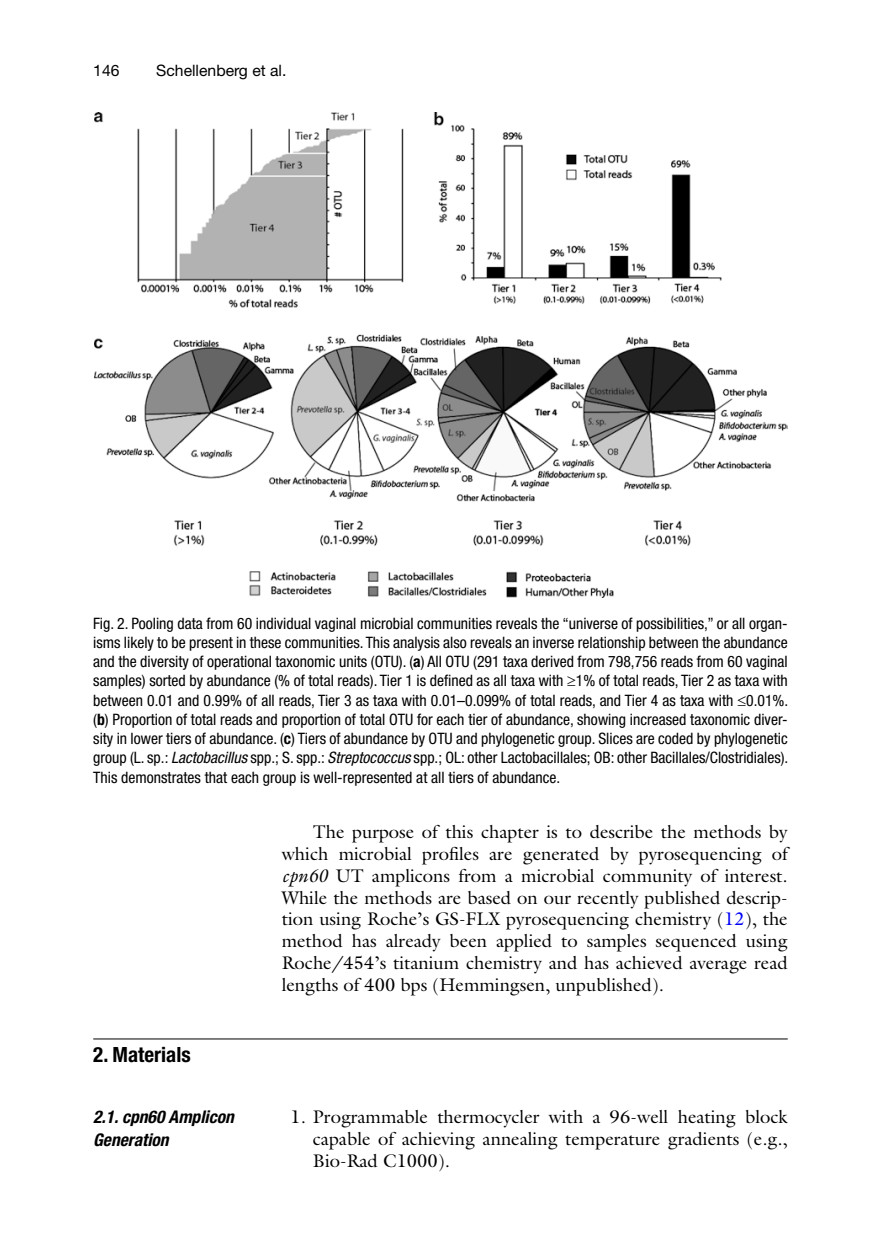
<style>
.page{position:relative;width:882px;height:1260px;background:#fff}
.page>*{position:absolute;margin:0;border:0;box-sizing:border-box;transform-origin:0 0}
.t1{font:700 condensed 21px "Helvetica Neue";color:#000}
.t2{font:18.38px/21.9px "Galliard";color:#000;text-align:justify}
.t3{font:italic 700 condensed 17.5px/22.8px "Helvetica Neue";color:#000}
.t4{font:condensed 15.75px/19.2px "Helvetica Neue";color:#000;text-align:justify}
.t5{font:15.75px "Helvetica Neue";color:#000}
.s1{font-weight:700}
.s2{font-style:italic}
.s3{color:#0000fa}
</style>
<div class="page">
<hr style="left:93px;top:1039px;width:695px;height:1px;background:#000">
<img style="left:94px;top:113px;width:693px;height:484px">
<p class="t5" style="left:93px;top:61px;width:28px">146</p>
<p class="t5" style="left:156px;top:61px;width:132px">Schellenberg et al.</p>
<p class="t4" style="left:93px;top:613px;width:697px">Fig. 2. Pooling data from 60 individual vaginal microbial communities reveals the “universe of possibilities,” or all organ&shy;isms likely to be present in these communities. This analysis also reveals an inverse relationship between the abundance and the diversity of operational taxonomic units (OTU). (<span class="s1">a</span>) All OTU (291 taxa derived from 798,756 reads from 60 vaginal samples) sorted by abundance (% of total reads). Tier 1 is defined as all taxa with 1% of total reads, Tier 2 as taxa with between 0.01 and 0.99% of all reads, Tier 3 as taxa with 0.01–0.099% of total reads, and Tier 4 as taxa with 0.01%. (<span class="s1">b</span>) Proportion of total reads and proportion of total OTU for each tier of abundance, showing increased taxonomic diver&shy;sity in lower tiers of abundance. (<span class="s1">c</span>) Tiers of abundance by OTU and phylogenetic group. Slices are coded by phylogenetic group (L. sp.: <span class="s2">Lactobacillus</span> spp.; S. spp.: <span class="s2">Streptococcus</span> spp.; OL: other Lactobacillales; OB: other Bacillales/Clostridiales).<br>This demonstrates that each group is well-represented at all tiers of abundance.</p>
<h1 class="t1" style="left:93px;top:1042px;width:99px">2. Materials</h1>
<p class="t3" style="left:93px;top:1105px;width:142px">2.1. cpn60 Amplicon<br>Generation</p>
<p class="t2" style="left:282px;top:821px;width:508px;text-indent:31px">The purpose of this chapter is to describe the methods by which microbial profiles are generated by pyrosequencing of <span class="s2">cpn60</span> UT amplicons from a microbial community of interest.<br>While the methods are based on our recently published descrip&shy;tion using Roche’s GS-FLX pyrosequencing chemistry (<span class="s3">12</span>), the method has already been applied to samples sequenced using Roche/454’s titanium chemistry and has achieved average read lengths of 400 bps (Hemmingsen, unpublished).</p>
<p class="t2" style="left:313px;top:1106px;width:476px;text-indent:-22px">1. Programmable thermocycler with a 96-well heating block capable of achieving annealing temperature gradients (e.g., Bio-Rad C1000).</p>
</div>
